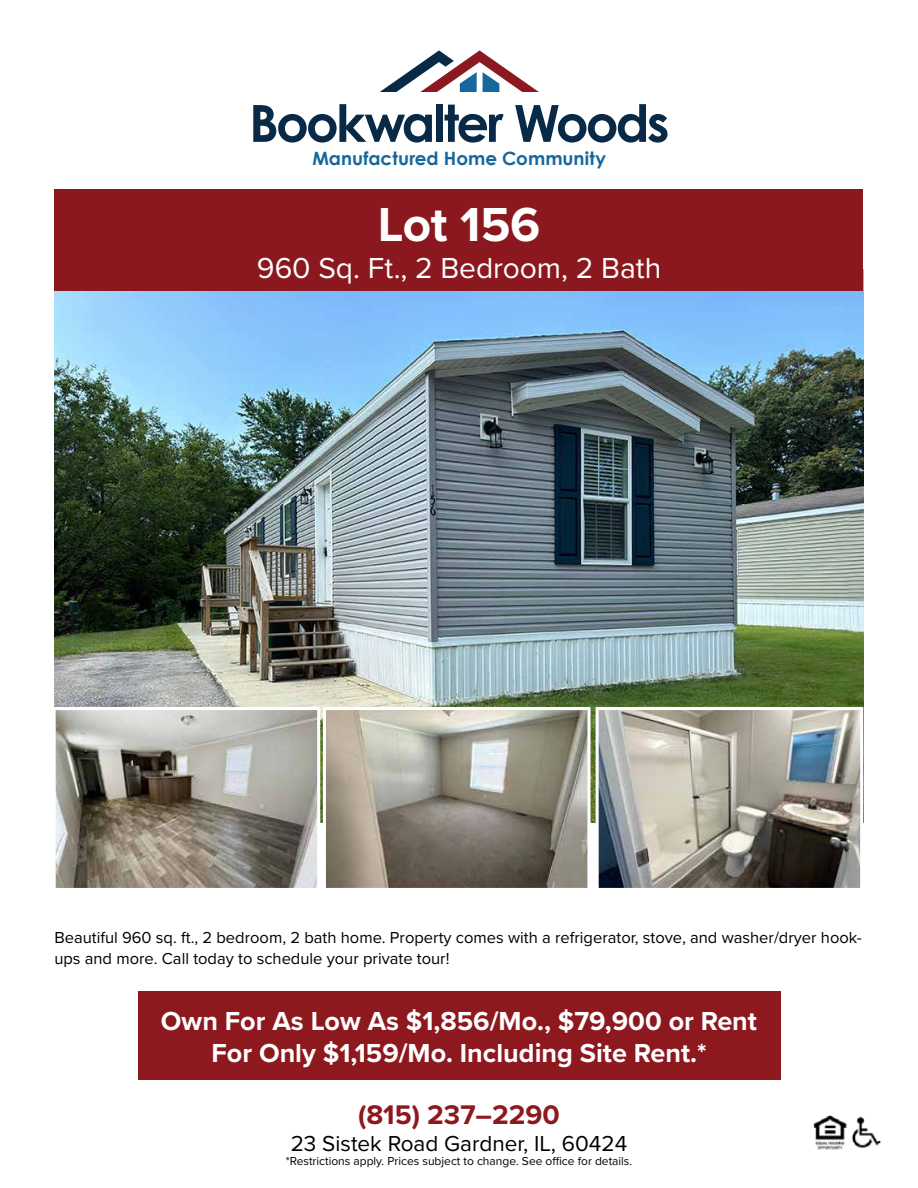
<style>
.page{position:relative;width:918px;height:1188px;background:#fff}
.page>*{position:absolute;margin:0;border:0;box-sizing:border-box;transform-origin:0 0}
.t1{font:700 51.3px "Century Gothic";letter-spacing:-.055em;color:#082a47}
.t2{font:700 49.5px "Proxima Nova";letter-spacing:-.005em;color:#fff}
.t3{font:30px "Proxima Nova";color:#fff}
.t4{font:700 27.9px "Proxima Nova";color:#8d191f}
.t5{font:700 27px/32.4px "Proxima Nova";color:#fff;text-align:center}
.t6{font:22.5px "Proxima Nova";color:#000}
.t7{font:700 18.3px "Century Gothic";color:#15689b}
.t8{font:16.5px/21px "Proxima Nova";color:#000}
.t9{font:12px "Proxima Nova";color:#000}
</style>
<div class="page">
<img style="left:55px;top:291px;width:808px;height:531px">
<div style="left:55px;top:189px;width:808px;height:102px;background:#8c181f"></div>
<svg style="left:380px;top:50px;width:159px;height:42px"></svg>
<div style="left:138px;top:991px;width:642px;height:89px;background:#8d191f"></div>
<img style="left:813px;top:1115px;width:68px;height:35px">
<img style="left:600px;top:711px;width:259px;height:176px">
<div style="left:596px;top:707px;width:267px;height:184px;border:3px solid #fff"></div>
<img style="left:327px;top:711px;width:260px;height:176px">
<div style="left:323px;top:707px;width:268px;height:184px;border:3px solid #fff"></div>
<img style="left:57px;top:711px;width:259px;height:176px">
<div style="left:53px;top:707px;width:267px;height:184px;border:3px solid #fff"></div>
<h1 class="t1" style="left:249px;top:84px;width:422px">Bookwalter Woods</h1>
<p class="t7" style="left:312px;top:144px;width:295px">Manufactured Home Community</p>
<h2 class="t2" style="left:378px;top:187px;width:164px">Lot 156</h2>
<h3 class="t3" style="left:257px;top:245px;width:406px">960 Sq. Ft., 2 Bedroom, 2 Bath</h3>
<p class="t8" style="left:54px;top:926px;width:809px">Beautiful 960 sq. ft., 2 bedroom, 2 bath home. Property comes with a refrigerator, stove, and washer/dryer hook&shy;ups and more. Call today to schedule your private tour!</p>
<h3 class="t5" style="left:161px;top:1004px;width:598px">Own For As Low As $1,856/Mo., $79,900 or Rent<br>For Only $1,159/Mo. Including Site Rent.*</h3>
<h3 class="t4" style="left:358px;top:1094px;width:203px">(815) 237–2290</h3>
<h3 class="t6" style="left:291px;top:1127px;width:338px">23 Sistek Road Gardner, IL, 60424</h3>
<p class="t9" style="left:286px;top:1153px;width:348px">*Restrictions apply. Prices subject to change. See office for details.</p>
</div>
